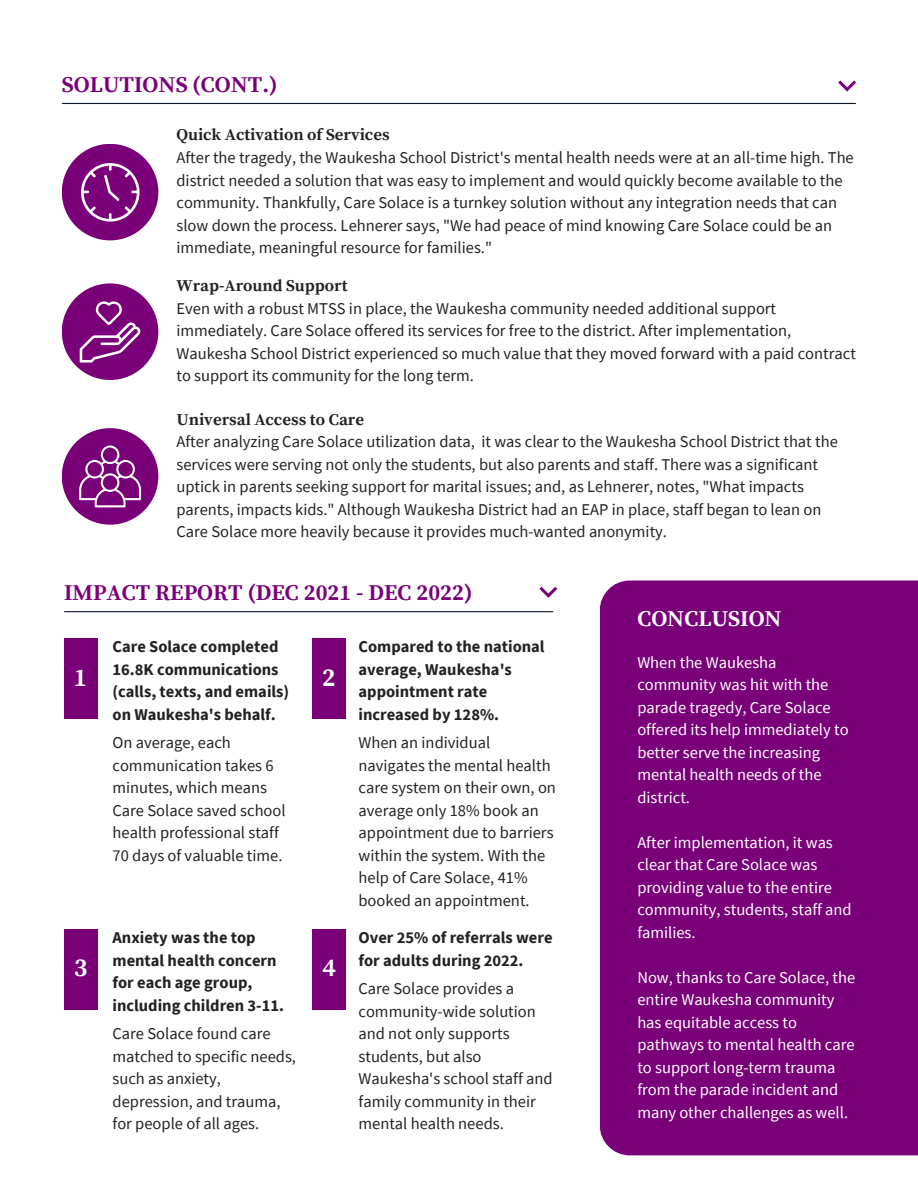
<style>
.page{position:relative;width:918px;height:1188px;background:#fff}
.page>*{position:absolute;margin:0;border:0;box-sizing:border-box;transform-origin:0 0}
.t1{font:700 25.35px "Source Serif Pro";color:#fff}
.t2{font:700 22.5px "Source Serif Pro";color:#7a007a}
.t3{font:700 22.5px "Source Serif Pro";color:#fff}
.t4{font:16.5px/22.5px "Source Sans Pro";color:#222}
.t5{font:16.5px/22.5px "Source Sans Pro";color:#fff}
.t6{font:700 16.5px/22.5px "Source Sans Pro";color:#222}
.t7{font:700 16.5px "Source Serif Pro";color:#222}
</style>
<div class="page">
<div style="left:64px;top:638px;width:33px;height:80px;background:#7a007a"></div>
<div style="left:312px;top:638px;width:33px;height:80px;background:#7a007a"></div>
<div style="left:64px;top:929px;width:33px;height:80px;background:#7a007a"></div>
<hr style="left:65px;top:611px;width:488px;height:1px;background:#0b1623">
<svg style="left:539px;top:587px;width:18px;height:11px"></svg>
<div style="left:312px;top:929px;width:33px;height:80px;background:#7a007a"></div>
<div style="left:600px;top:581px;width:318px;height:574px;background:#7a007a"></div>
<hr style="left:62px;top:103px;width:793px;height:1px;background:#0b1623">
<svg style="left:838px;top:80px;width:18px;height:12px"></svg>
<div style="left:62px;top:144px;width:96px;height:96px;background:#7a007a;border-radius:50%"></div>
<svg style="left:81px;top:163px;width:59px;height:59px"></svg>
<div style="left:62px;top:283px;width:96px;height:97px;background:#7a007a;border-radius:50%"></div>
<svg style="left:80px;top:301px;width:60px;height:62px"></svg>
<div style="left:62px;top:428px;width:96px;height:97px;background:#7a007a;border-radius:50%"></div>
<svg style="left:79px;top:446px;width:62px;height:61px"></svg>
<h2 class="t2" style="left:62px;top:72px;width:217px">SOLUTIONS (CONT.)</h2>
<p class="t7" style="left:176px;top:125px;width:215px">Quick Activation of Services</p>
<p class="t4" style="left:176px;top:146px;width:679px">After the tragedy, the Waukesha School District's mental health needs were at an all-time high. The district needed a solution that was easy to implement and would quickly become available to the community. Thankfully, Care Solace is a turnkey solution without any integration needs that can slow down the process. Lehnerer says, "We had peace of mind knowing Care Solace could be an immediate, meaningful resource for families."</p>
<p class="t7" style="left:176px;top:276px;width:173px">Wrap-Around Support</p>
<p class="t4" style="left:176px;top:297px;width:681px">Even with a robust MTSS in place, the Waukesha community needed additional support immediately. Care Solace offered its services for free to the district. After implementation, Waukesha School District experienced so much value that they moved forward with a paid contract to support its community for the long term.</p>
<p class="t7" style="left:176px;top:410px;width:189px">Universal Access to Care</p>
<p class="t4" style="left:176px;top:430px;width:663px">After analyzing Care Solace utilization data, it was clear to the Waukesha School District that the services were serving not only the students, but also parents and staff. There was a significant uptick in parents seeking support for marital issues; and, as Lehnerer, notes, "What impacts parents, impacts kids." Although Waukesha District had an EAP in place, staff began to lean on Care Solace more heavily because it provides much-wanted anonymity.</p>
<h2 class="t2" style="left:64px;top:579px;width:410px">IMPACT REPORT (DEC 2021 - DEC 2022)</h2>
<p class="t6" style="left:113px;top:635px;width:178px">Care Solace completed<br>16.8K communications (calls, texts, and emails) on Waukesha's behalf.</p>
<h1 class="t1" style="left:74px;top:662px;width:15px">1</h1>
<h1 class="t1" style="left:322px;top:662px;width:15px">2</h1>
<p class="t4" style="left:113px;top:731px;width:175px">On average, each communication takes 6 minutes, which means<br>Care Solace saved school health professional staff<br>70 days of valuable time.</p>
<p class="t6" style="left:113px;top:926px;width:173px">Anxiety was the top mental health concern for each age group, including children 3-11.</p>
<h1 class="t1" style="left:74px;top:953px;width:15px">3</h1>
<h1 class="t1" style="left:322px;top:953px;width:15px">4</h1>
<p class="t4" style="left:113px;top:1022px;width:185px">Care Solace found care matched to specific needs, such as anxiety, depression, and trauma, for people of all ages.</p>
<p class="t6" style="left:359px;top:635px;width:188px">Compared to the national average, Waukesha's appointment rate increased by 128%.</p>
<p class="t4" style="left:359px;top:731px;width:199px">When an individual navigates the mental health care system on their own, on average only 18% book an appointment due to barriers within the system. With the help of Care Solace, 41% booked an appointment.</p>
<p class="t6" style="left:359px;top:926px;width:196px">Over 25% of referrals were for adults during 2022.</p>
<p class="t4" style="left:359px;top:977px;width:196px">Care Solace provides a community-wide solution and not only supports students, but also<br>Waukesha's school staff and family community in their mental health needs.</p>
<h2 class="t3" style="left:637px;top:605px;width:146px">CONCLUSION</h2>
<p class="t5" style="left:637px;top:651px;width:213px">When the Waukesha community was hit with the parade tragedy, Care Solace offered its help immediately to better serve the increasing mental health needs of the district.</p>
<p class="t5" style="left:637px;top:831px;width:216px">After implementation, it was clear that Care Solace was providing value to the entire community, students, staff and families.</p>
<p class="t5" style="left:637px;top:966px;width:219px">Now, thanks to Care Solace, the entire Waukesha community has equitable access to pathways to mental health care to support long-term trauma from the parade incident and many other challenges as well.</p>
</div>
